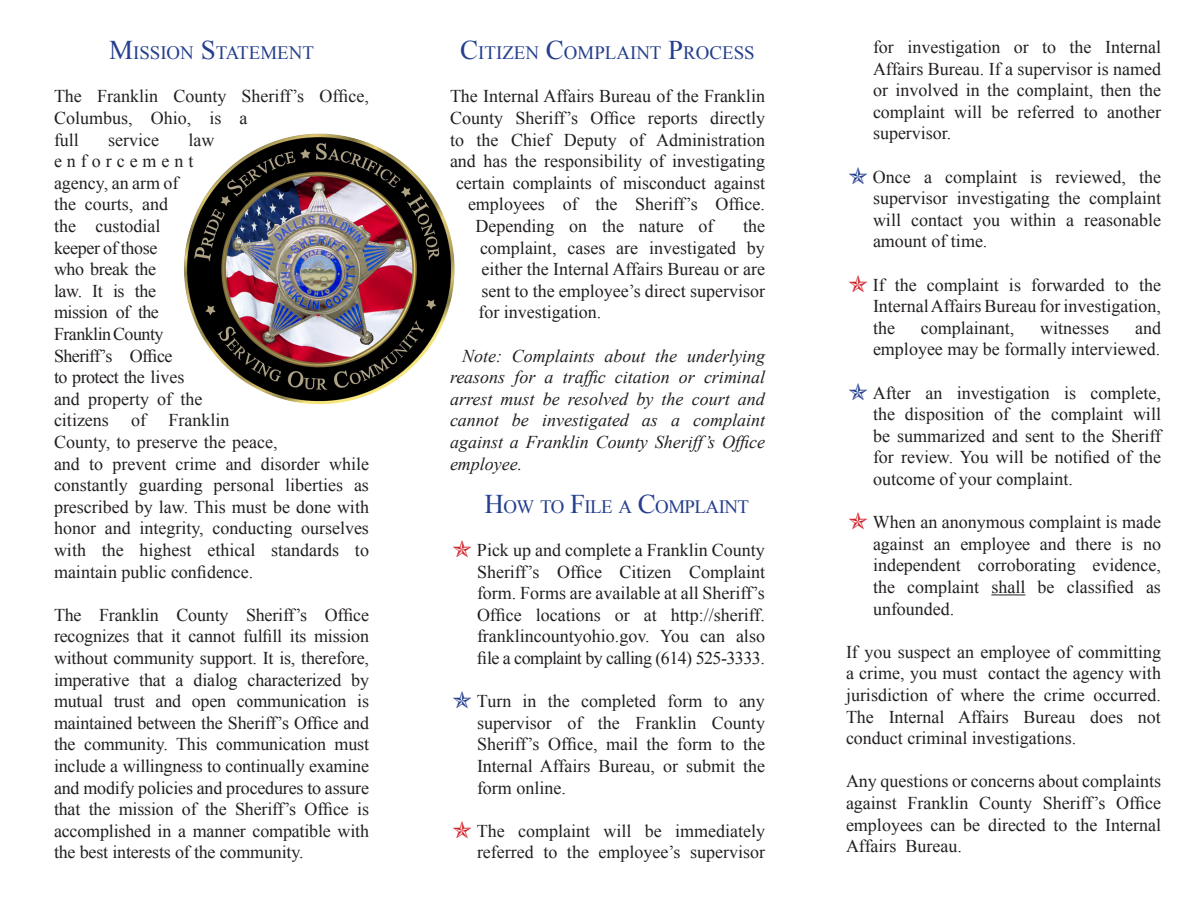
<style>
.page{position:relative;width:1188px;height:918px;background:#fff}
.page>*{position:absolute;margin:0;border:0;box-sizing:border-box;transform-origin:0 0}
.t1{font:18.9px "Times New Roman";color:#253f8e}
.t2{font:18.9px "Times New Roman";letter-spacing:-.03em;color:#253f8e}
.t3{font:18px/21.6px "Times New Roman";color:#231f20;text-align:justify}
.t4{font:italic 18px/21.6px "Times New Roman";color:#231f20;text-align:justify}
.s1{font-size:27px}
</style>
<div class="page">
<hr style="left:991px;top:595px;width:34px;height:1px;background:#231f20">
<img style="left:184px;top:133px;width:271px;height:272px">
<p class="t1" style="left:109px;top:40px;width:206px"><span class="s1">M</span>ISSION <span class="s1">S</span> TATEMENT</p>
<p class="t3" style="left:54px;top:85px;width:316px;text-align:left">The Franklin County Sheriff’s Office,<br>Columbus, Ohio, is a<br>full</p>
<p class="t3" style="left:54px;top:129px;width:317px;text-align:left;text-indent:135px">law<br>enforcement<br>agency, an arm of<br>the courts, and<br>the custodial<br>keeper of those<br>who break the<br>law. It is the<br>mission of the<br>Franklin County<br>Sheriff’s Office<br>to protect the lives<br>and property of the<br>citizens of Franklin<br>County, to preserve the peace,<br>and to prevent crime and disorder while constantly guarding personal liberties as prescribed by law. This must be done with honor and integrity, conducting ourselves with the highest ethical standards to maintain public confidence.</p>
<p class="t3" style="left:54px;top:604px;width:317px">The Franklin County Sheriff’s Office recognizes that it cannot fulfill its mission without community support. It is, therefore, imperative that a dialog characterized by mutual trust and open communication is maintained between the Sheriff’s Office and the community. This communication must include a willingness to continually examine and modify policies and procedures to assure that the mission of the Sheriff’s Office is accomplished in a manner compatible with the best interests of the community.</p>
<p class="t3" style="left:108px;top:129px;width:52px">service</p>
<p class="t1" style="left:460px;top:40px;width:237px"><span class="s1">C</span>ITIZEN <span class="s1">C</span>OMPLAINT <span class="s1">P</span>ROC</p>
<p class="t1" style="left:722px;top:40px;width:34px">ESS</p>
<p class="t3" style="left:450px;top:85px;width:317px">The Internal Affairs Bureau of the Franklin</p>
<p class="t3" style="left:450px;top:107px;width:317px">County Sheriff’s Office reports directly</p>
<p class="t3" style="left:450px;top:129px;width:317px">to the Chief Deputy of Administration</p>
<p class="t3" style="left:450px;top:150px;width:317px">and has the responsibility of investigating</p>
<p class="t3" style="left:456px;top:172px;width:311px">certain complaints of misconduct against</p>
<p class="t3" style="left:468px;top:193px;width:298px">employees of the Sheriff’s Office.</p>
<p class="t3" style="left:476px;top:215px;width:239px">Depending on the nature of</p>
<p class="t3" style="left:478px;top:215px;width:288px;text-indent:265px">the complaint, cases are investigated by either the Internal Affairs Bureau or are sent to the employee’s direct supervisor for investigation.</p>
<p class="t4" style="left:450px;top:344px;width:317px;text-indent:12px">Note: Complaints about the underlying reasons for a traffic citation or criminal arrest must be resolved by the court and cannot be investigated as a complaint against a Franklin County Sheriff’s Office employee.</p>
<p class="t2" style="left:484px;top:494px;width:266px"><span class="s1">H</span>OW TO <span class="s1">F</span>ILE A <span class="s1">C</span>OMPLAINT</p>
<p class="t3" style="left:477px;top:539px;width:290px">Pick up and complete a Franklin County Sheriff’s Office Citizen Complaint form. Forms are available at all Sheriff’s Office locations or at http://sheriff. franklincountyohio.gov. You can also file a complaint by calling (614) 525-3333.</p>
<p class="t3" style="left:477px;top:690px;width:290px">Turn in the completed form to any supervisor of the Franklin County Sheriff’s Office, mail the form to the Internal Affairs Bureau, or submit the form online.</p>
<p class="t3" style="left:477px;top:820px;width:290px">The complaint will be immediately referred to the employee’s supervisor</p>
<p class="t3" style="left:873px;top:36px;width:290px">for investigation or to the Internal Affairs Bureau. If a supervisor is named or involved in the complaint, then the complaint will be referred to another supervisor.</p>
<p class="t3" style="left:873px;top:165px;width:290px">Once a complaint is reviewed, the supervisor investigating the complaint will contact you within a reasonable amount of time.</p>
<p class="t3" style="left:873px;top:273px;width:290px">If the complaint is forwarded to the Internal Affairs Bureau for investigation, the</p>
<p class="t3" style="left:873px;top:317px;width:290px;text-align:right">and<br>employee may be formally interviewed.</p>
<p class="t3" style="left:873px;top:381px;width:290px">After an investigation is complete, the disposition of the complaint will be summarized and sent to the Sheriff for review. You will be notified of the outcome of your complaint.</p>
<p class="t3" style="left:873px;top:511px;width:290px">When an anonymous complaint is made against an employee and there is no independent corroborating evidence, the complaint shall be classified as unfounded.</p>
<p class="t3" style="left:846px;top:641px;width:317px">If you suspect an employee of committing a crime, you must contact the agency with jurisdiction of where the crime occurred.<br>The Internal Affairs Bureau does not conduct criminal investigations.</p>
<p class="t3" style="left:846px;top:770px;width:317px">Any questions or concerns about complaints against Franklin County Sheriff’s Office employees can be directed to the Internal Affairs Bureau.</p>
<p class="t3" style="left:921px;top:317px;width:95px">complainant,</p>
<p class="t3" style="left:1040px;top:317px;width:70px">witnesses</p>
</div>
